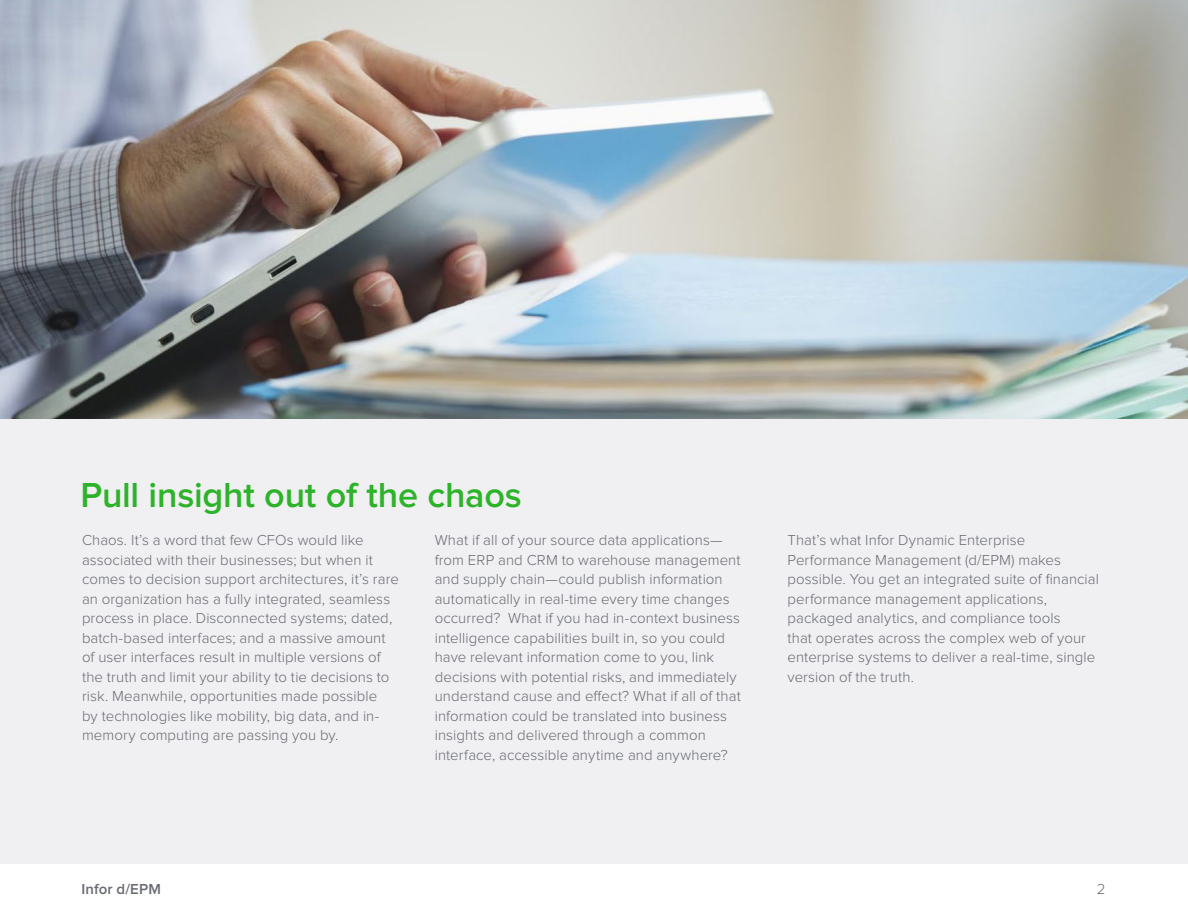
<style>
.page{position:relative;width:1188px;height:918px;background:#fff}
.page>*{position:absolute;margin:0;border:0;box-sizing:border-box;transform-origin:0 0}
.t1{font:600 36px "Proxima Nova";letter-spacing:-.005em;color:#2db329}
.t2{font:300 15px/19.5px "Proxima Nova";letter-spacing:.005em;color:#686b73}
.t3{font:600 15px "Proxima Nova";letter-spacing:.005em;color:#696b73}
.t4{font:300 15px "Proxima Nova";color:#696b73}
</style>
<div class="page">
<div style="left:0;top:0;width:1188px;height:864px;background:#f0f0f2"></div>
<img style="left:0;top:0;width:1188px;height:418px">
<h1 class="t1" style="left:81px;top:478px;width:443px">Pull insight out of the chaos</h1>
<p class="t2" style="left:82px;top:531px;width:318px">Chaos. It’s a word that few CFOs would like associated with their businesses; but when it comes to decision support architectures, it’s rare an organization has a fully integrated, seamless process in place. Disconnected systems; dated, batch-based interfaces; and a massive amount of user interfaces result in multiple versions of the truth and limit your ability to tie decisions to risk. Meanwhile, opportunities made possible<br>by technologies like mobility, big data, and in&shy;memory computing are passing you by.</p>
<p class="t2" style="left:435px;top:531px;width:308px">What if all of your source data applications— from ERP and CRM to warehouse management and supply chain—could publish information automatically in real-time every time changes occurred? What if you had in-context business intelligence capabilities built in, so you could have relevant information come to you, link decisions with potential risks, and immediately understand cause and effect? What if all of that information could be translated into business insights and delivered through a common interface, accessible anytime and anywhere?</p>
<p class="t2" style="left:788px;top:531px;width:313px">That’s what Infor Dynamic Enterprise Performance Management (d/EPM) makes possible. You get an integrated suite of financial performance management applications, packaged analytics, and compliance tools<br>that operates across the complex web of your enterprise systems to deliver a real-time, single version of the truth.</p>
<p class="t3" style="left:81px;top:883px;width:81px">Infor d/EPM</p>
<p class="t4" style="left:1097px;top:883px;width:10px">2</p>
</div>
